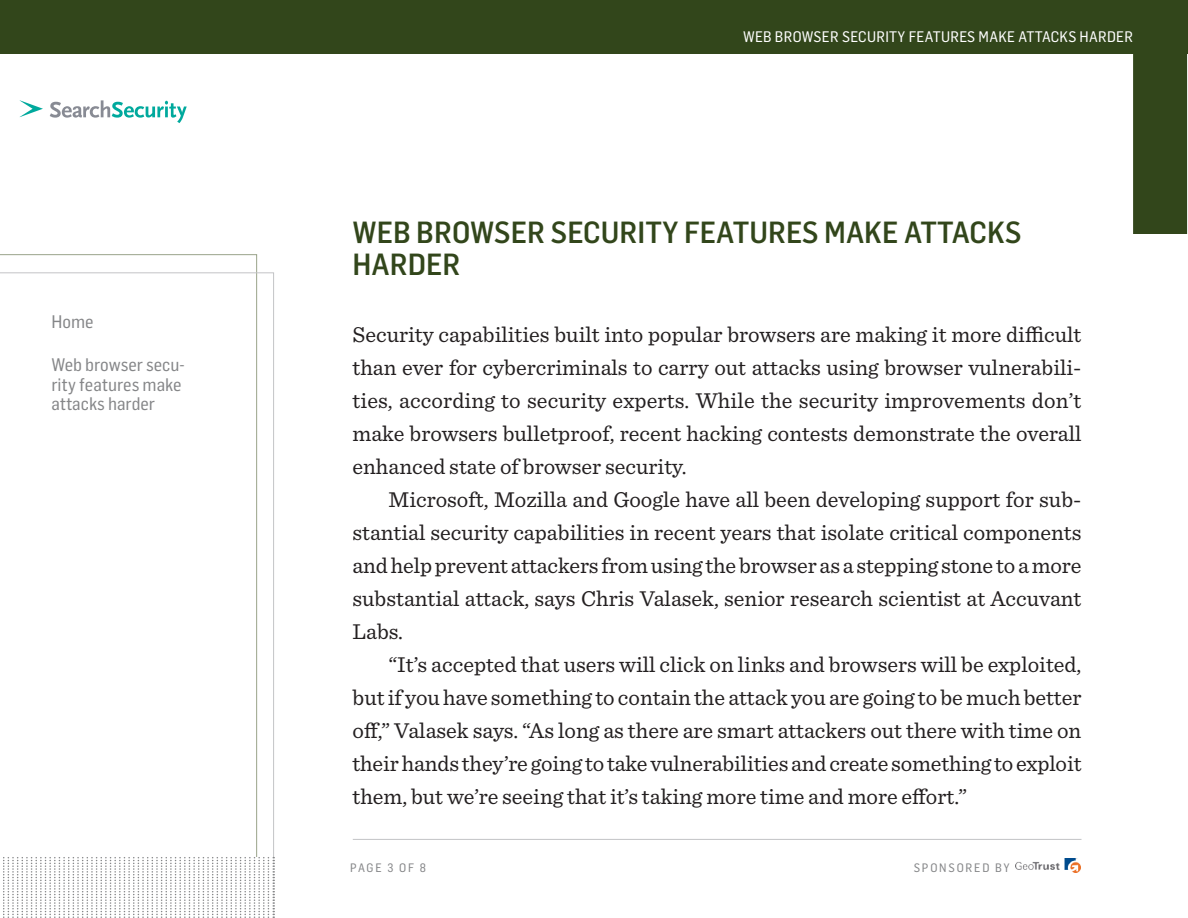
<style>
.page{position:relative;width:1188px;height:918px;background:#fff}
.page>*{position:absolute;margin:0;border:0;box-sizing:border-box;transform-origin:0 0}
.Article_Title{font:500 30px/31.5px "Flama Semicondensed";color:#32461b}
.body_copy{font:22.5px/33px "Sentinel";color:#231f20;text-align:justify}
.body_copy-first_para{font:22.5px/33px "Sentinel";color:#231f20;text-align:justify}
.t1{font:17.85px/19.5px "Flama Semicondensed Basic";color:#858688}
.t2{font:15px "Flama Semicondensed Basic";letter-spacing:.02em;color:#fff}
.t3{font:12px "Flama Semicondensed Basic";letter-spacing:.15em;color:#858688}
</style>
<div class="page">
<svg style="left:0;top:272px;width:274px;height:585px"></svg>
<hr style="left:353px;top:839px;width:728px;height:1px;background:#c3c4c6">
<img style="left:1016px;top:859px;width:65px;height:14px">
<div style="left:1133px;top:0;width:54px;height:234px;background:#32461b"></div>
<div style="left:0;top:0;width:1188px;height:54px;background:#32461b"></div>
<svg style="left:3px;top:857px;width:271px;height:61px"></svg>
<svg style="left:20px;top:100px;width:23px;height:17px"></svg>
<svg style="left:50px;top:100px;width:137px;height:23px"></svg>
<p class="t1" style="left:51px;top:311px;width:44px">Home</p>
<p class="t1" style="left:51px;top:354px;width:135px">Web browser secu&shy;rity features make attacks harder</p>
<p class="t2" style="left:743px;top:27px;width:392px">WEB BROWSER SECURITY FEATURES MAKE ATTACKS HARDER</p>
<p class="Article_Title" style="left:352px;top:215px;width:671px">WEB BROWSER SECURITY FEATURES MAKE ATTACKS<br>HARDER</p>
<p class="body_copy-first_para" style="left:352px;top:317px;width:731px">Security capabilities built into popular browsers are making it more difficult than ever for cybercriminals to carry out attacks using browser vulnerabili&shy;ties, according to security experts. While the security improvements don’t make browsers bulletproof, recent hacking contests demonstrate the overall enhanced state of browser security.</p>
<p class="body_copy" style="left:352px;top:482px;width:731px;text-indent:36px">Microsoft, Mozilla and Google have all been developing support for sub&shy;stantial security capabilities in recent years that isolate critical components and help prevent attackers from using the browser as a stepping stone to a more substantial attack, says Chris Valasek, senior research scientist at Accuvant Labs.</p>
<p class="body_copy" style="left:352px;top:647px;width:731px;text-indent:36px">“It’s accepted that users will click on links and browsers will be exploited, but if you have something to contain the attack you are going to be much better off,” Valasek says. “As long as there are smart attackers out there with time on their hands they’re going to take vulnerabilities and create something to exploit them, but we’re seeing that it’s taking more time and more effort.”</p>
<p class="t3" style="left:350px;top:860px;width:77px">PAGE 3 OF 8</p>
<p class="t3" style="left:914px;top:860px;width:98px">SPONSORED BY</p>
</div>
